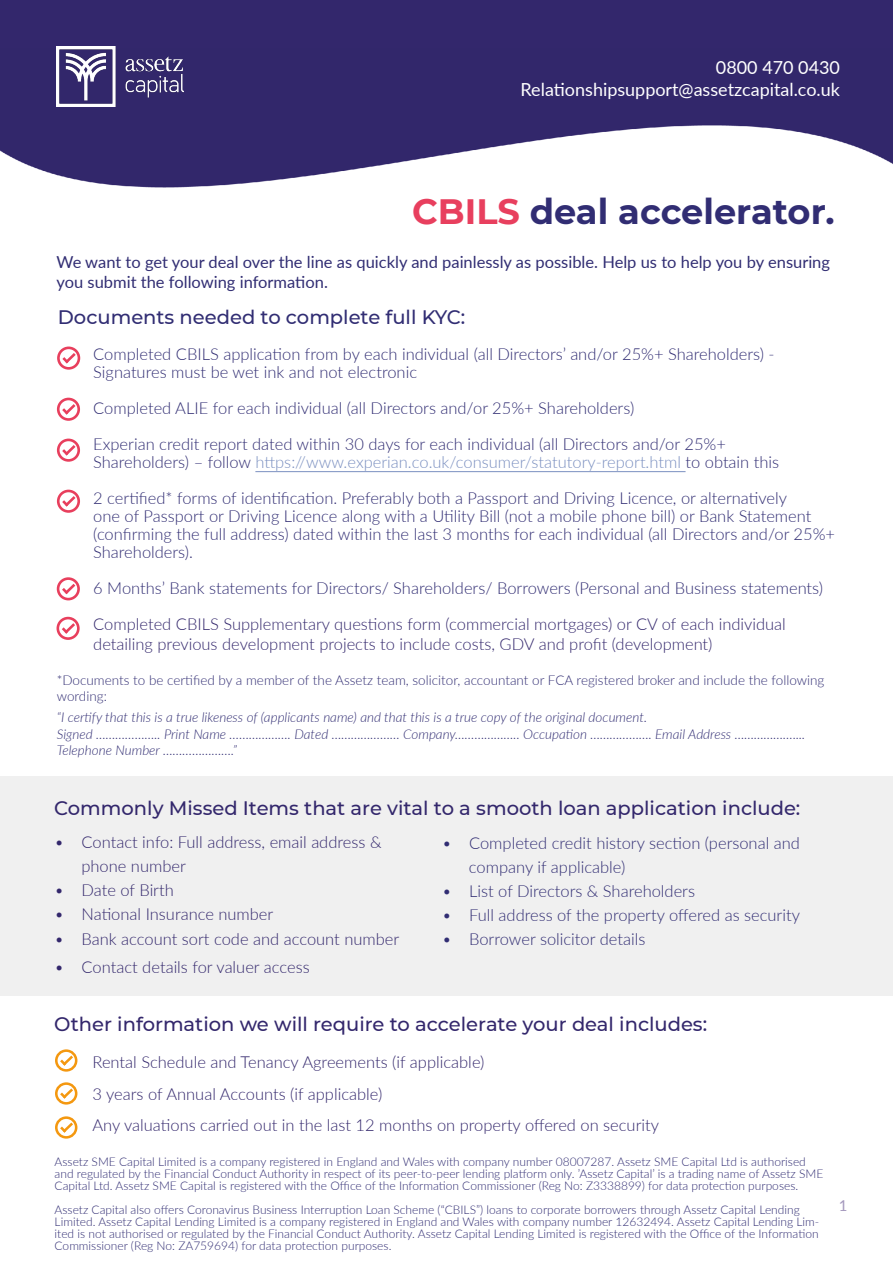
<style>
.page{position:relative;width:893px;height:1263px;background:#fff}
.page>*{position:absolute;margin:0;border:0;box-sizing:border-box;transform-origin:0 0}
.t1{font:700 35.25px "Montserrat";color:#312d73}
.t2{font:500 19.5px "Montserrat";color:#33276c}
.t3{font:500 19.5px "Montserrat";color:#312d73}
.t4{font:18px/21.6px "Lato";color:#fff;text-align:right}
.t5{font:300 16.5px/18px "Lato";color:#312d73}
.t6{font:300 16.5px/31.5px "Lato";color:#33276c}
.t7{font:16.5px/19.8px "Lato";color:#312d73}
.t8{font:15px "Lato";color:#a498bd}
.t9{font:italic 300 13.5px/16.5px "Lato";color:#312d73}
.t10{font:300 13.5px/16.5px "Lato";color:#312d73}
.t11{font:300 12px/12px "Lato";color:#312d73}
.s1{color:#e83f5e}
.s2{color:#7a8fc0}
</style>
<div class="page">
<div style="left:55px;top:1049px;width:22px;height:23px;border:3px solid #f49810;border-radius:50%"></div>
<svg style="left:58px;top:1054px;width:17px;height:13px"></svg>
<div style="left:55px;top:1082px;width:22px;height:22px;border:3px solid #f49810;border-radius:50%"></div>
<svg style="left:58px;top:1087px;width:17px;height:13px"></svg>
<div style="left:55px;top:1116px;width:22px;height:22px;border:3px solid #f49810;border-radius:50%"></div>
<svg style="left:58px;top:1121px;width:17px;height:13px"></svg>
<div style="left:0;top:0;width:893px;height:58px;background:#33276c"></div>
<img style="left:0;top:48px;width:893px;height:140px">
<img style="left:57px;top:47px;width:126px;height:60px">
<hr style="left:255px;top:471px;width:431px;height:1px;background:#7a8fc0">
<div style="left:57px;top:346px;width:23px;height:24px;border:3px solid #e83f5d;border-radius:50%"></div>
<svg style="left:61px;top:351px;width:17px;height:14px"></svg>
<div style="left:57px;top:398px;width:23px;height:23px;border:3px solid #e83f5d;border-radius:50%"></div>
<svg style="left:60px;top:402px;width:17px;height:14px"></svg>
<div style="left:57px;top:439px;width:23px;height:23px;border:3px solid #e83f5d;border-radius:50%"></div>
<svg style="left:60px;top:443px;width:17px;height:14px"></svg>
<div style="left:57px;top:490px;width:23px;height:23px;border:3px solid #e83f5d;border-radius:50%"></div>
<svg style="left:60px;top:494px;width:17px;height:14px"></svg>
<div style="left:57px;top:577px;width:23px;height:23px;border:3px solid #e83f5d;border-radius:50%"></div>
<svg style="left:60px;top:582px;width:17px;height:14px"></svg>
<div style="left:57px;top:617px;width:23px;height:23px;border:3px solid #e83f5d;border-radius:50%"></div>
<svg style="left:60px;top:621px;width:17px;height:15px"></svg>
<div style="left:0;top:776px;width:893px;height:219px;background:#f0f0f0"></div>
<p class="t4" style="left:521px;top:56px;width:321px">0800 470 0430<br>Relationshipsupport@assetzcapital.co.uk</p>
<h1 class="t1" style="left:412px;top:186px;width:424px"><span class="s1">CBILS</span> deal accelerator.</h1>
<p class="t7" style="left:57px;top:251px;width:775px">We want to get your deal over the line as quickly and painlessly as possible. Help us to help you by ensuring you submit the following information.</p>
<p class="t3" style="left:58px;top:304px;width:409px">Documents needed to complete full KYC:</p>
<p class="t5" style="left:93px;top:344px;width:683px">Completed CBILS application from by each individual (all Directors’ and/or 25%+ Shareholders) -<br>Signatures must be wet ink and not electronic</p>
<p class="t5" style="left:93px;top:389px;width:634px;line-height:36px">Completed ALIE for each individual (all Directors and/or 25%+ Shareholders)<br>Experian credit report dated within 30 days for each individual (all Directors and/or 25%+</p>
<p class="t5" style="left:93px;top:443px;width:695px;line-height:36px">Shareholders) – follow <span class="s2">https://www.experian.co.uk/consumer/statutory-report.html</span> to obtain this<br>2 certified* forms of identification. Preferably both a Passport and Driving Licence, or alternatively</p>
<p class="t5" style="left:93px;top:506px;width:743px">one of Passport or Driving Licence along with a Utility Bill (not a mobile phone bill) or Bank Statement (confirming the full address) dated within the last 3 months for each individual (all Directors and/or 25%+<br>Shareholders).</p>
<p class="t5" style="left:93px;top:578px;width:731px">6 Months’ Bank statements for Directors/ Shareholders/ Borrowers (Personal and Business statements)</p>
<p class="t6" style="left:93px;top:613px;width:694px;line-height:19.8px">Completed CBILS Supplementary questions form (commercial mortgages) or CV of each individual detailing previous development projects to include costs, GDV and profit (development)</p>
<p class="t10" style="left:57px;top:671px;width:769px">*Documents to be certified by a member of the Assetz team, solicitor, accountant or FCA registered broker and include the following wording:</p>
<p class="t9" style="left:57px;top:709px;width:750px">“I certify that this is a true likeness of (applicants name) and that this is a true copy of the original document.<br>Signed ……………….. Print Name ………………. Dated ………………… Company……………….. Occupation ………………. Email Address ………………....<br>Telephone Number ………………….”</p>
<p class="t2" style="left:54px;top:794px;width:748px">Commonly Missed Items that are vital to a smooth loan application include:</p>
<p class="t6" style="left:81px;top:830px;width:302px;line-height:24px;text-indent:-27px">• Contact info: Full address, email address &amp; phone number</p>
<p class="t6" style="left:55px;top:874px;width:121px">• Date of Birth</p>
<p class="t6" style="left:55px;top:898px;width:220px">• National Insurance number</p>
<p class="t6" style="left:55px;top:922px;width:346px">• Bank account sort code and account number</p>
<p class="t6" style="left:55px;top:951px;width:257px">• Contact details for valuer access</p>
<p class="t5" style="left:469px;top:830px;width:333px;line-height:24px;text-indent:-27px">• Completed credit history section (personal and company if applicable)</p>
<p class="t5" style="left:442px;top:881px;width:254px">• List of Directors &amp; Shareholders</p>
<p class="t5" style="left:442px;top:905px;width:359px">• Full address of the property offered as security</p>
<p class="t5" style="left:442px;top:929px;width:205px">• Borrower solicitor details</p>
<p class="t2" style="left:54px;top:1010px;width:654px">Other information we will require to accelerate your deal includes:</p>
<p class="t6" style="left:93px;top:1046px;width:568px">Rental Schedule and Tenancy Agreements (if applicable)<br>3 years of Annual Accounts (if applicable)<br>Any valuations carried out in the last 12 months on property offered on security</p>
<p class="t11" style="left:55px;top:1155px;width:770px">Assetz SME Capital Limited is a company registered in England and Wales with company number 08007287. Assetz SME Capital Ltd is authorised and regulated by the Financial Conduct Authority in respect of its peer-to-peer lending platform only. ’Assetz Capital’ is a trading name of Assetz SME<br>Capital Ltd. Assetz SME Capital is registered with the Office of the Information Commissioner (Reg No: Z3338899) for data protection purposes.</p>
<p class="t11" style="left:55px;top:1203px;width:766px">Assetz Capital also offers Coronavirus Business Interruption Loan Scheme (“CBILS”) loans to corporate borrowers through Assetz Capital Lending Limited. Assetz Capital Lending Limited is a company registered in England and Wales with company number 12632494. Assetz Capital Lending Lim&shy;ited is not authorised or regulated by the Financial Conduct Authority. Assetz Capital Lending Limited is registered with the Office of the Information Commissioner (Reg No: ZA759694) for data protection purposes.</p>
<p class="t8" style="left:839px;top:1195px;width:10px">1</p>
</div>
